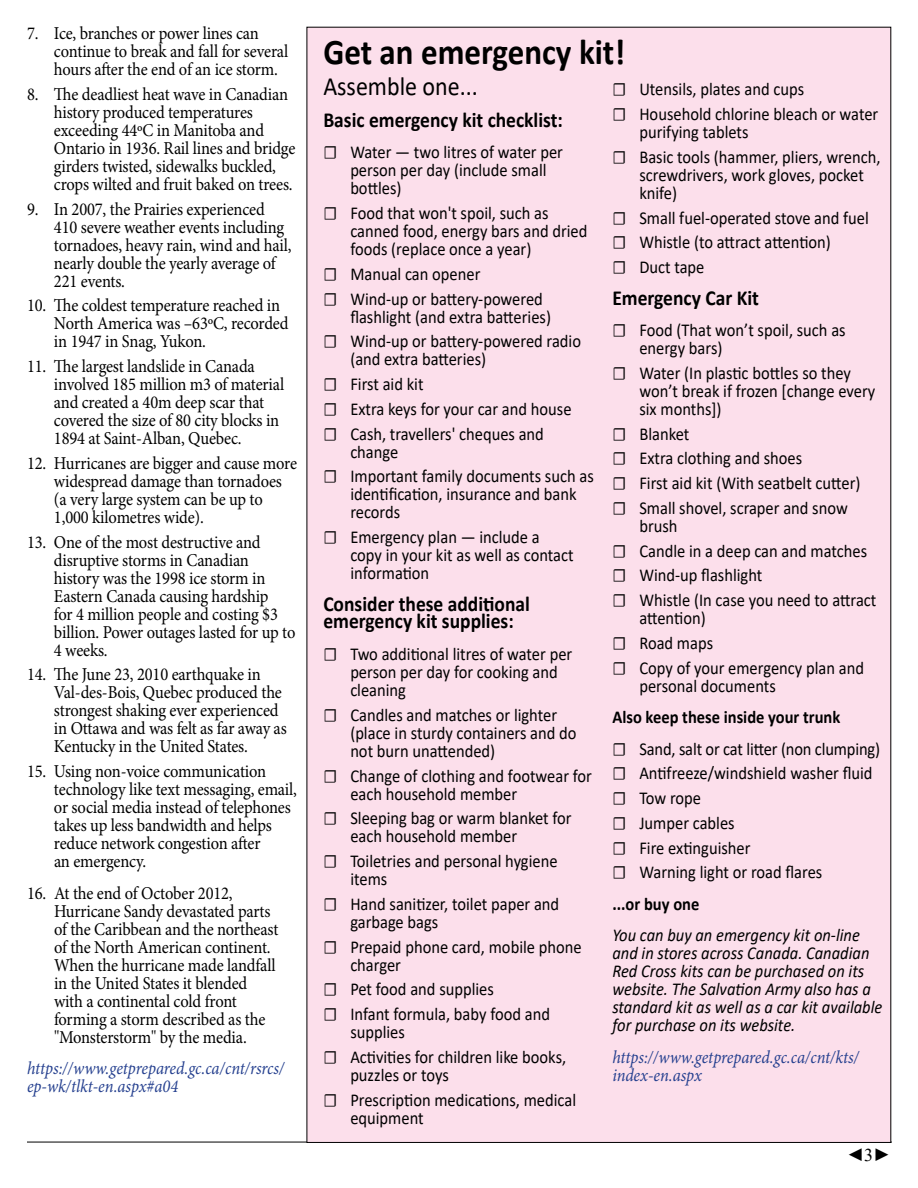
<style>
.page{position:relative;width:918px;height:1188px;background:#fff}
.page>*{position:absolute;margin:0;border:0;box-sizing:border-box;transform-origin:0 0}
.t1{font:700 36.3px "Calibri";color:#000;scale:.91 1}
.t2{font:26.4px "Calibri";color:#000;scale:.91 1}
.t3{font:700 21.45px/18px "Calibri";color:#000;scale:.91 1}
.t4{font:18.15px/24.8px "Calibri";color:#000;scale:.91 1}
.t5{font:18.15px/18px "Minion Pro";letter-spacing:-.01em;color:#000;scale:.91 1}
.t6{font:italic 18.15px/18px "Calibri";color:#000;scale:.91 1}
.t7{font:italic 18.15px/18px "Minion Pro";letter-spacing:-.005em;color:#25408f;scale:.91 1}
.t8{font:700 18.15px "Calibri";color:#000;scale:.91 1}
.t9{font:18px "Times New Roman";color:#000}
.s1{font-family:"Minion Pro"}
.s2{font-weight:700}
</style>
<div class="page">
<hr style="left:27px;top:1142px;width:865px;height:1px;background:#000">
<div style="left:307px;top:27px;width:584px;height:1115px;background:#fcdfeb"></div>
<p class="t5" style="left:54px;top:24px;width:259px;text-indent:-27px">7. Ice, branches or power lines can continue to break and fall for several hours after the end of an ice storm.</p>
<p class="t5" style="left:54px;top:85px;width:267px;text-indent:-27px">8. The deadliest heat wave in Canadian history produced temperatures exceeding 44ºC in Manitoba and Ontario in 1936. Rail lines and bridge girders twisted, sidewalks buckled, crops wilted and fruit baked on trees.</p>
<p class="t5" style="left:54px;top:200px;width:263px;text-indent:-27px">9. In 2007, the Prairies experienced<br>410 severe weather events including tornadoes, heavy rain, wind and hail, nearly double the yearly average of<br>221 events.</p>
<p class="t5" style="left:54px;top:297px;width:259px;text-indent:-27px">10. The coldest temperature reached in<br>North America was –63ºC, recorded in 1947 in Snag, Yukon.</p>
<p class="t5" style="left:54px;top:357px;width:255px;text-indent:-27px">11. The largest landslide in Canada involved 185 million m3 of material and created a 40m deep scar that covered the size of 80 city blocks in 1894 at Saint-Alban, Quebec.</p>
<p class="t5" style="left:54px;top:454px;width:269px;text-indent:-27px">12. Hurricanes are bigger and cause more widespread damage than tornadoes (a very large system can be up to<br>1,000 kilometres wide).</p>
<p class="t5" style="left:54px;top:533px;width:267px;text-indent:-27px">13. One of the most destructive and disruptive storms in Canadian history was the 1998 ice storm in<br>Eastern Canada causing hardship<br>for 4 million people and costing $3 billion. Power outages lasted for up to<br>4 weeks.</p>
<p class="t5" style="left:54px;top:666px;width:257px;text-indent:-27px">14. The June 23, 2010 earthquake in Val-des-Bois, Quebec produced the strongest shaking ever experienced in Ottawa and was felt as far away as Kentucky in the United States.</p>
<p class="t5" style="left:54px;top:762px;width:268px;text-indent:-27px">15. Using non-voice communication technology like text messaging, email, or social media instead of telephones takes up less bandwidth and helps reduce network congestion after<br>an emergency.</p>
<p class="t5" style="left:54px;top:884px;width:248px;text-indent:-27px">16. At the end of October 2012,<br>Hurricane Sandy devastated parts of the Caribbean and the northeast of the North American continent.<br>When the hurricane made landfall in the United States it blended with a continental cold front forming a storm described as the "Monsterstorm" by the media.</p>
<p class="t7" style="left:27px;top:1059px;width:284px">https://www.getprepared.gc.ca/cnt/rsrcs/ ep-wk/tlkt-en.aspx#a04</p>
<h1 class="t1" style="left:323px;top:26px;width:333px">Get an emergency kit!</h1>
<h2 class="t2" style="left:323px;top:68px;width:171px">Assemble one...</h2>
<p class="t3" style="left:323px;top:110px;width:265px">Basic emergency kit checklist:</p>
<p class="t4" style="left:350px;top:143px;width:235px;line-height:18px;text-indent:-27px"><span class="s1">☐</span> Water — two litres of water per person per day (include small bottles)</p>
<p class="t4" style="left:350px;top:204px;width:262px;line-height:18px;text-indent:-27px"><span class="s1">☐</span> Food that won't spoil, such as canned food, energy bars and dried foods (replace once a year)</p>
<p class="t4" style="left:323px;top:261px;width:243px"><span class="s1">☐</span> Manual can opener<br><span class="s1">☐</span> Wind-up or battery-powered</p>
<p class="t4" style="left:323px;top:304px;width:285px;text-align:center">flashlight (and extra batteries)<br><span class="s1">☐</span> Wind-up or battery-powered radio</p>
<p class="t4" style="left:323px;top:346px;width:274px;text-indent:27px">(and extra batteries)<br><span class="s1">☐</span> First aid kit<br><span class="s1">☐</span> Extra keys for your car and house <span class="s1">☐</span> Cash, travellers' cheques and</p>
<p class="t4" style="left:323px;top:439px;width:299px;text-indent:27px">change<br><span class="s1">☐</span> Important family documents such as</p>
<p class="t4" style="left:350px;top:485px;width:250px;line-height:18px">identification, insurance and bank records</p>
<p class="t4" style="left:350px;top:528px;width:247px;line-height:18px;text-indent:-27px"><span class="s1">☐</span> Emergency plan — include a copy in your kit as well as contact information</p>
<p class="t3" style="left:323px;top:594px;width:229px">Consider these additional emergency kit supplies:</p>
<p class="t4" style="left:350px;top:645px;width:245px;line-height:18px;text-indent:-27px"><span class="s1">☐</span> Two additional litres of water per person per day for cooking and cleaning</p>
<p class="t4" style="left:350px;top:705px;width:250px;line-height:18px;text-indent:-27px"><span class="s1">☐</span> Candles and matches or lighter (place in sturdy containers and do not burn unattended)</p>
<p class="t4" style="left:350px;top:766px;width:267px;line-height:18px;text-indent:-27px"><span class="s1">☐</span> Change of clothing and footwear for each household member</p>
<p class="t4" style="left:350px;top:809px;width:245px;line-height:18px;text-indent:-27px"><span class="s1">☐</span> Sleeping bag or warm blanket for each household member</p>
<p class="t4" style="left:350px;top:852px;width:229px;line-height:18px;text-indent:-27px"><span class="s1">☐</span> Toiletries and personal hygiene items</p>
<p class="t4" style="left:350px;top:894px;width:231px;line-height:18px;text-indent:-27px"><span class="s1">☐</span> Hand sanitizer, toilet paper and garbage bags</p>
<p class="t4" style="left:350px;top:937px;width:256px;line-height:18px;text-indent:-27px"><span class="s1">☐</span> Prepaid phone card, mobile phone charger</p>
<p class="t4" style="left:323px;top:976px;width:251px"><span class="s1">☐</span> Pet food and supplies<br><span class="s1">☐</span> Infant formula, baby food and</p>
<p class="t4" style="left:323px;top:1019px;width:268px;text-indent:27px">supplies<br><span class="s1">☐</span> Activities for children like books,</p>
<p class="t4" style="left:323px;top:1062px;width:279px;text-indent:27px">puzzles or toys<br><span class="s1">☐</span> Prescription medications, medical</p>
<p class="t4" style="left:350px;top:1105px;width:82px">equipment</p>
<p class="t4" style="left:612px;top:77px;width:294px"><span class="s1">☐</span> Utensils, plates and cups<br><span class="s1">☐</span> Household chlorine bleach or water</p>
<p class="t4" style="left:612px;top:119px;width:296px;text-indent:27px">purifying tablets<br><span class="s1">☐</span> Basic tools (hammer, pliers, wrench,</p>
<p class="t4" style="left:639px;top:165px;width:248px;line-height:18px">screwdrivers, work gloves, pocket knife)</p>
<p class="t4" style="left:612px;top:205px;width:283px"><span class="s1">☐</span> Small fuel-operated stove and fuel <span class="s1">☐</span> Whistle (to attract attention)<br><span class="s1">☐</span> Duct tape</p>
<p class="t3" style="left:612px;top:288px;width:163px">Emergency Car Kit</p>
<p class="t4" style="left:639px;top:321px;width:228px;line-height:18px;text-indent:-27px"><span class="s1">☐</span> Food (That won’t spoil, such as energy bars)</p>
<p class="t4" style="left:639px;top:363px;width:261px;line-height:18px;text-indent:-27px"><span class="s1">☐</span> Water (In plastic bottles so they won’t break if frozen [change every six months])</p>
<p class="t4" style="left:612px;top:421px;width:274px"><span class="s1">☐</span> Blanket<br><span class="s1">☐</span> Extra clothing and shoes<br><span class="s1">☐</span> First aid kit (With seatbelt cutter) <span class="s1">☐</span> Small shovel, scraper and snow</p>
<p class="t4" style="left:612px;top:513px;width:292px;text-indent:27px">brush<br><span class="s1">☐</span> Candle in a deep can and matches <span class="s1">☐</span> Wind-up flashlight<br><span class="s1">☐</span> Whistle (In case you need to attract</p>
<p class="t4" style="left:612px;top:605px;width:278px;text-indent:27px">attention)<br><span class="s1">☐</span> Road maps<br><span class="s1">☐</span> Copy of your emergency plan and</p>
<p class="t4" style="left:639px;top:673px;width:151px">personal documents</p>
<p class="t4" style="left:612px;top:701px;width:296px;line-height:31.5px"><span class="s2">Also keep these inside your trunk<br></span><span class="s1">☐</span> Sand, salt or cat litter (non clumping)</p>
<p class="t4" style="left:612px;top:761px;width:287px"><span class="s1">☐</span> Antifreeze/windshield washer fluid <span class="s1">☐</span> Tow rope<br><span class="s1">☐</span> Jumper cables<br><span class="s1">☐</span> Fire extinguisher<br><span class="s1">☐</span> Warning light or road flares</p>
<p class="t8" style="left:612px;top:891px;width:97px">...or buy one</p>
<p class="t6" style="left:612px;top:926px;width:298px">You can buy an emergency kit on-line and in stores across Canada. Canadian Red Cross kits can be purchased on its website. The Salvation Army also has a standard kit as well as a car kit available for purchase on its website.</p>
<p class="t7" style="left:612px;top:1048px;width:273px">https://www.getprepared.gc.ca/cnt/kts/ index-en.aspx</p>
<p class="t9" style="left:846px;top:1142px;width:46px">◄3►</p>
</div>
